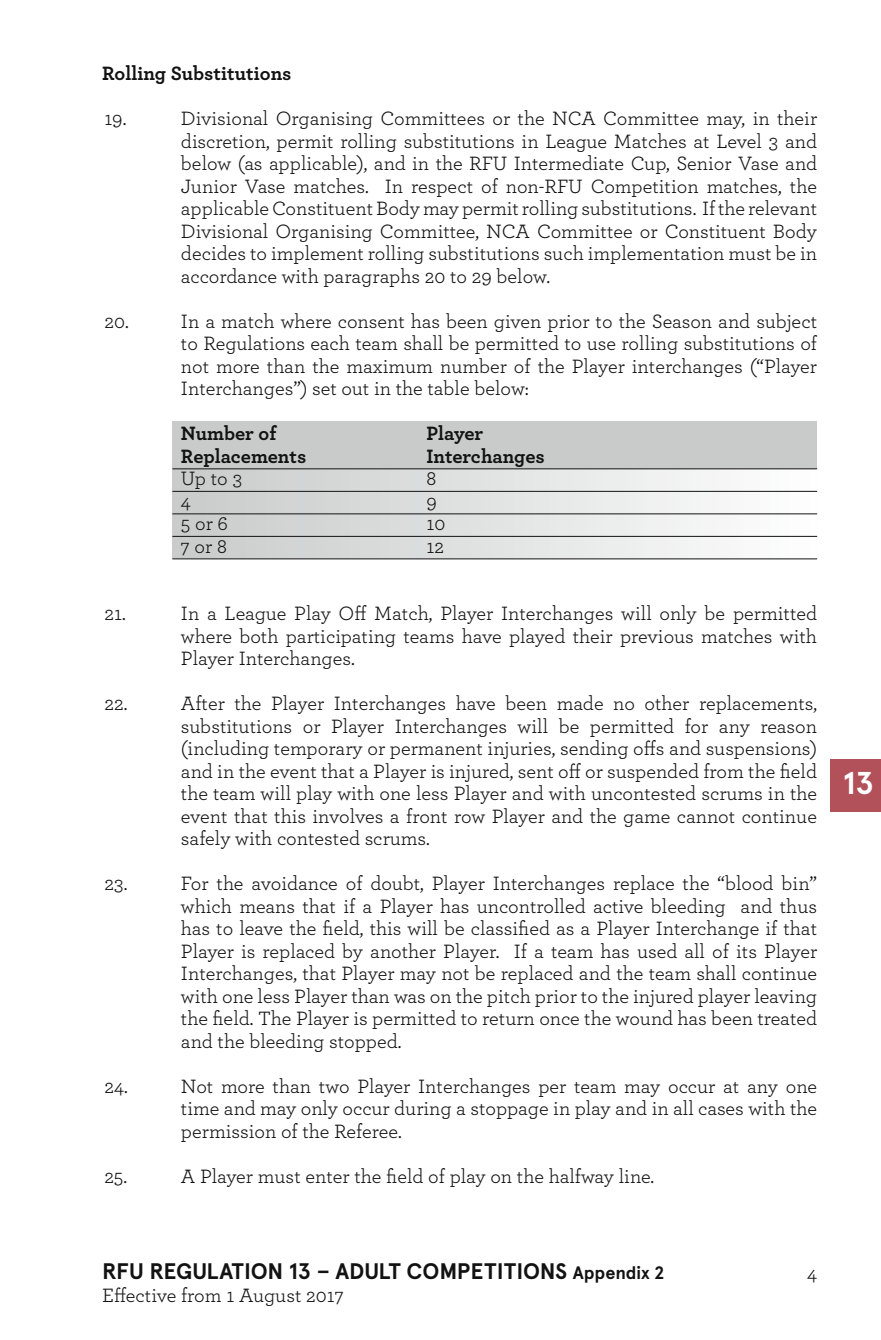
<style>
.page{position:relative;width:881px;height:1340px;background:#fff}
.page>*{position:absolute;margin:0;border:0;box-sizing:border-box;transform-origin:0 0}
.t1{font:700 31.5px "Apercu";color:#fff}
.t2{font:700 22.5px "Apercu";letter-spacing:-.01em;color:#121212}
.t3{font:20.25px/22.5px "Archer";color:#121212;text-align:justify}
.t4{font:700 20.25px "Archer";color:#121212}
.s1{font-size:18px}
</style>
<div class="page">
<div style="left:829px;top:759px;width:51px;height:53px;background:#b25159"></div>
<svg style="left:172px;top:469px;width:644px;height:89px"></svg>
<div style="left:172px;top:421px;width:644px;height:48px;background:#c9cbcb"></div>
<hr style="left:172px;top:468px;width:644px;height:1px;background:#121212">
<hr style="left:172px;top:491px;width:644px;height:1px;background:#121212">
<hr style="left:172px;top:513px;width:644px;height:1px;background:#121212">
<hr style="left:172px;top:536px;width:644px;height:1px;background:#121212">
<hr style="left:172px;top:558px;width:644px;height:1px;background:#121212">
<p class="t4" style="left:102px;top:57px;width:191px">Rolling Substitutions</p>
<p class="t3" style="left:104px;top:106px;width:24px">19.</p>
<p class="t3" style="left:181px;top:106px;width:637px">Divisional Organising Committees or the NCA Committee may, in their discretion, permit rolling substitutions in League Matches at Level 3 and below (as applicable), and in the RFU Intermediate Cup, Senior Vase and Junior Vase matches. In respect of non-RFU Competition matches, the applicable Constituent Body may permit rolling substitutions. If the relevant Divisional Organising Committee, NCA Committee or Constituent Body decides to implement rolling substitutions such implementation must be in accordance with paragraphs 20 to 29 below.</p>
<p class="t3" style="left:104px;top:309px;width:26px">20.</p>
<p class="t3" style="left:181px;top:309px;width:637px">In a match where consent has been given prior to the Season and subject to Regulations each team shall be permitted to use rolling substitutions of not more than the maximum number of the Player interchanges (“Player Interchanges”) set out in the table below:</p>
<p class="t4" style="left:181px;top:417px;width:97px">Number of</p>
<p class="t4" style="left:426px;top:417px;width:58px">Player</p>
<p class="t4" style="left:181px;top:440px;width:127px">Replacements</p>
<p class="t4" style="left:426px;top:440px;width:120px">Interchanges</p>
<p class="t3" style="left:181px;top:466px;width:63px">Up to 3</p>
<p class="t3" style="left:426px;top:466px;width:11px">8</p>
<p class="t3" style="left:181px;top:488px;width:11px">4</p>
<p class="t3" style="left:426px;top:488px;width:12px">9</p>
<p class="t3" style="left:181px;top:511px;width:49px">5 or 6</p>
<p class="t3" style="left:426px;top:511px;width:21px">10</p>
<p class="t3" style="left:181px;top:533px;width:47px">7 or 8</p>
<p class="t3" style="left:426px;top:533px;width:19px">12</p>
<p class="t3" style="left:104px;top:601px;width:23px">21.</p>
<p class="t3" style="left:181px;top:601px;width:637px">In a League Play Off Match, Player Interchanges will only be permitted where both participating teams have played their previous matches with Player Interchanges.</p>
<p class="t3" style="left:104px;top:691px;width:25px">22.</p>
<p class="t3" style="left:181px;top:691px;width:637px">After the Player Interchanges have been made no other replacements, substitutions or Player Interchanges will be permitted for any reason (including temporary or permanent injuries, sending offs and suspensions) and in the event that a Player is injured, sent off or suspended from the field the team will play with one less Player and with uncontested scrums in the event that this involves a front row Player and the game cannot continue safely with contested scrums.</p>
<p class="t3" style="left:104px;top:871px;width:25px">23.</p>
<p class="t3" style="left:181px;top:871px;width:637px">For the avoidance of doubt, Player Interchanges replace the “blood bin” which means that if a Player has uncontrolled active bleeding and thus has to leave the field, this will be classified as a Player Interchange if that Player is replaced by another Player. If a team has used all of its Player Interchanges, that Player may not be replaced and the team shall continue with one less Player than was on the pitch prior to the injured player leaving the field. The Player is permitted to return once the wound has been treated and the bleeding stopped.</p>
<p class="t3" style="left:104px;top:1073px;width:25px">24.</p>
<p class="t3" style="left:181px;top:1073px;width:637px">Not more than two Player Interchanges per team may occur at any one time and may only occur during a stoppage in play and in all cases with the permission of the Referee.</p>
<p class="t3" style="left:104px;top:1163px;width:24px">25.</p>
<p class="t3" style="left:181px;top:1163px;width:474px">A Player must enter the field of play on the halfway line.</p>
<h1 class="t1" style="left:842px;top:764px;width:33px">13</h1>
<p class="t2" style="left:102px;top:1257px;width:563px">RFU REGULATION 13 – ADULT COMPETITIONS <span class="s1">Appendix 2</span></p>
<p class="t3" style="left:102px;top:1282px;width:243px">Effective from 1 August 2017</p>
<p class="t3" style="left:806px;top:1260px;width:11px">4</p>
</div>
